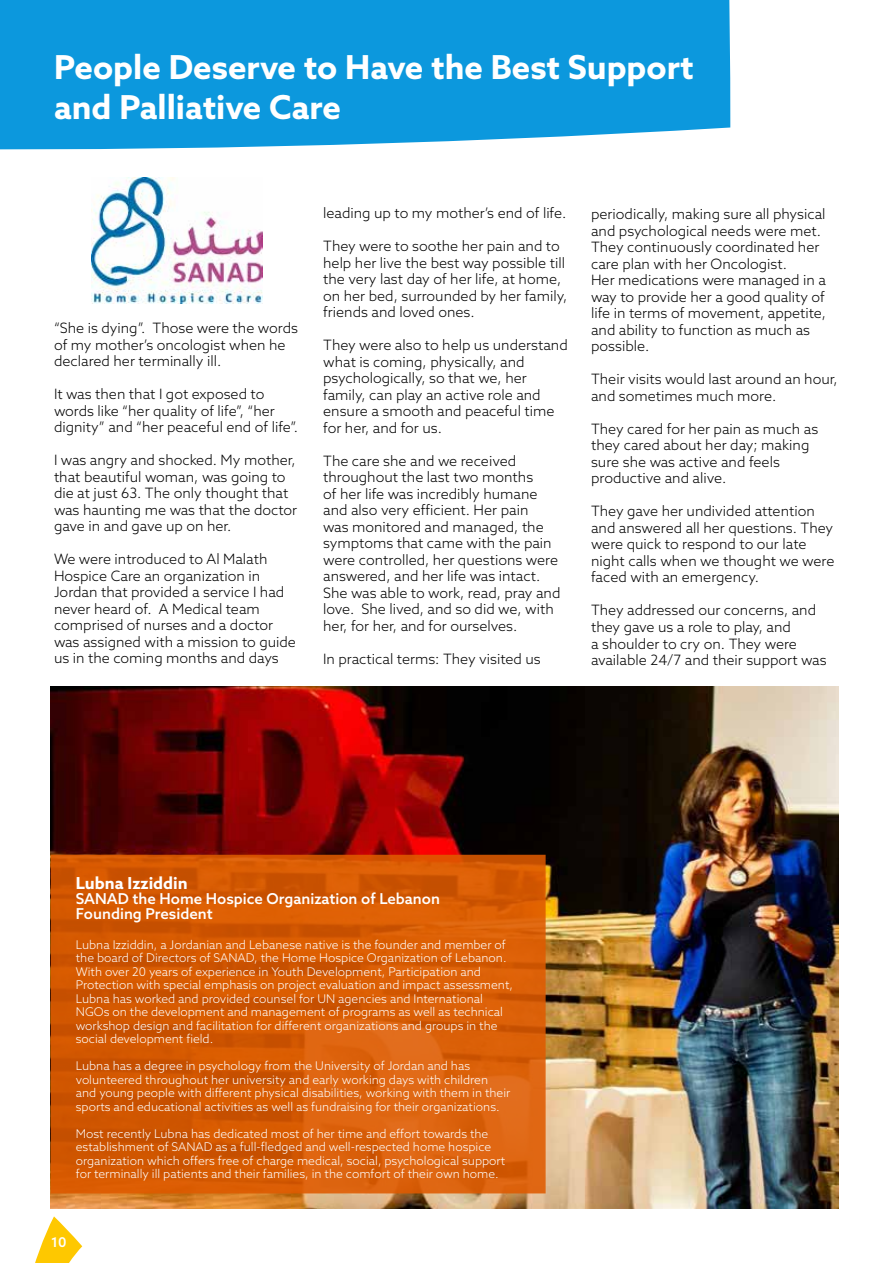
<style>
.page{position:relative;width:893px;height:1263px;background:#fff}
.page>*{position:absolute;margin:0;border:0;box-sizing:border-box;transform-origin:0 0}
.t1{font:700 33px/39.6px "Azo Sans";color:#fff}
.t2{font:700 16.5px "Azo Sans";color:#fff}
.t3{font:500 15px/15px "Azo Sans";color:#fff}
.t4{font:300 14.25px/16.5px "Azo Sans";color:#000}
.t5{font:500 13.5px "Azo Sans";color:#fff}
.t6{font:300 12px/13.5px "Azo Sans";color:#fff}
</style>
<div class="page">
<div style="left:0;top:0;width:730px;height:150px;background:#0c98dd"></div>
<img style="left:92px;top:177px;width:171px;height:126px">
<svg style="left:35px;top:1216px;width:47px;height:47px"></svg>
<img style="left:51px;top:687px;width:788px;height:522px">
<svg style="left:51px;top:855px;width:495px;height:338px;background:#d65b05"></svg>
<h1 class="t1" style="left:54px;top:47px;width:641px">People Deserve to Have the Best Support and Palliative Care</h1>
<p class="t4" style="left:54px;top:320px;width:245px">“She is dying”. Those were the words of my mother’s oncologist when he declared her terminally ill.</p>
<p class="t4" style="left:54px;top:386px;width:246px">It was then that I got exposed to words like “her quality of life”, “her dignity” and “her peaceful end of life”.</p>
<p class="t4" style="left:54px;top:452px;width:245px">I was angry and shocked. My mother, that beautiful woman, was going to die at just 63. The only thought that was haunting me was that the doctor gave in and gave up on her.</p>
<p class="t4" style="left:54px;top:551px;width:243px">We were introduced to Al Malath<br>Hospice Care an organization in<br>Jordan that provided a service I had never heard of. A Medical team comprised of nurses and a doctor was assigned with a mission to guide us in the coming months and days</p>
<p class="t4" style="left:323px;top:205px;width:245px">leading up to my mother’s end of life.</p>
<p class="t4" style="left:323px;top:238px;width:246px">They were to soothe her pain and to help her live the best way possible till the very last day of her life, at home, on her bed, surrounded by her family, friends and loved ones.</p>
<p class="t4" style="left:323px;top:337px;width:246px">They were also to help us understand what is coming, physically, and psychologically, so that we, her family, can play an active role and ensure a smooth and peaceful time for her, and for us.</p>
<p class="t4" style="left:323px;top:452px;width:239px">The care she and we received throughout the last two months<br>of her life was incredibly humane and also very efficient. Her pain<br>was monitored and managed, the symptoms that came with the pain were controlled, her questions were answered, and her life was intact.<br>She was able to work, read, pray and love. She lived, and so did we, with her, for her, and for ourselves.</p>
<p class="t4" style="left:323px;top:650px;width:219px">In practical terms: They visited us</p>
<p class="t4" style="left:591px;top:206px;width:237px">periodically, making sure all physical and psychological needs were met.<br>They continuously coordinated her care plan with her Oncologist.<br>Her medications were managed in a way to provide her a good quality of life in terms of movement, appetite, and ability to function as much as possible.</p>
<p class="t4" style="left:591px;top:371px;width:248px">Their visits would last around an hour, and sometimes much more.</p>
<p class="t4" style="left:591px;top:420px;width:229px">They cared for her pain as much as they cared about her day; making sure she was active and feels productive and alive.</p>
<p class="t4" style="left:591px;top:503px;width:245px">They gave her undivided attention and answered all her questions. They were quick to respond to our late night calls when we thought we were faced with an emergency.</p>
<p class="t4" style="left:591px;top:602px;width:237px">They addressed our concerns, and they gave us a role to play, and<br>a shoulder to cry on. They were available 24/7 and their support was</p>
<p class="t2" style="left:76px;top:872px;width:113px">Lubna Izziddin</p>
<p class="t3" style="left:76px;top:891px;width:366px">SANAD the Home Hospice Organization of Lebanon<br>Founding President</p>
<p class="t6" style="left:76px;top:937px;width:439px">Lubna Izziddin, a Jordanian and Lebanese native is the founder and member of the board of Directors of SANAD, the Home Hospice Organization of Lebanon.<br>With over 20 years of experience in Youth Development, Participation and Protection with special emphasis on project evaluation and impact assessment, Lubna has worked and provided counsel for UN agencies and International NGOs on the development and management of programs as well as technical workshop design and facilitation for different organizations and groups in the social development field.</p>
<p class="t6" style="left:76px;top:1059px;width:436px">Lubna has a degree in psychology from the University of Jordan and has volunteered throughout her university and early working days with children and young people with different physical disabilities, working with them in their sports and educational activities as well as fundraising for their organizations.</p>
<p class="t6" style="left:76px;top:1126px;width:431px">Most recently Lubna has dedicated most of her time and effort towards the establishment of SANAD as a full-fledged and well-respected home hospice organization which offers free of charge medical, social, psychological support for terminally ill patients and their families, in the comfort of their own home.</p>
<p class="t5" style="left:51px;top:1233px;width:17px">10</p>
</div>
